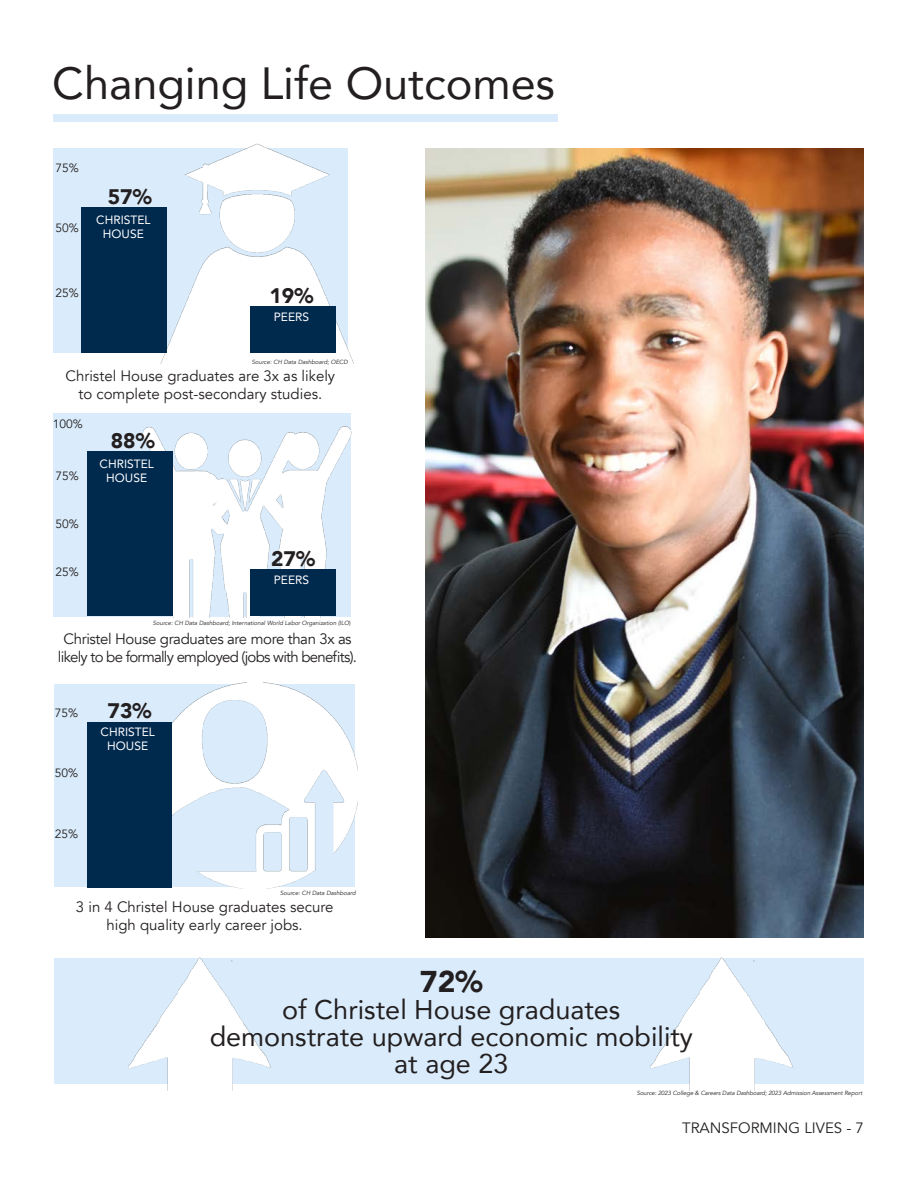
<style>
.page{position:relative;width:918px;height:1188px;background:#fff}
.page>*{position:absolute;margin:0;border:0;box-sizing:border-box;transform-origin:0 0}
.t1{font:45px "Avenir";color:#231f20}
.t2{font:900 30px "Avenir";color:#231f20}
.t3{font:27px "Avenir";color:#231f20}
.t4{font:900 21px "Avenir";color:#231f20}
.t5{font:15px "Avenir";color:#231f20}
.t6{font:15px "Avenir";letter-spacing:-.05em;color:#231f20}
.t7{font:15px "Avenir";letter-spacing:-.025em;color:#231f20}
.t8{font:12px/14.4px "Avenir";color:#fff;text-align:center}
.t9{font:12px "Avenir";color:#231f20}
.t10{font:italic 6px "Avenir";color:#231f20}
.s1{font-style:normal}
</style>
<div class="page">
<div style="left:53px;top:149px;width:295px;height:204px;background:#daecfb"></div>
<div style="left:54px;top:413px;width:297px;height:203px;background:#daecfb"></div>
<img style="left:139px;top:143px;width:215px;height:220px">
<div style="left:55px;top:684px;width:300px;height:203px;background:#daecfb"></div>
<img style="left:151px;top:683px;width:207px;height:206px">
<div style="left:53px;top:114px;width:505px;height:8px;background:#daecfb"></div>
<img style="left:139px;top:426px;width:213px;height:191px">
<div style="left:54px;top:958px;width:810px;height:126px;background:#daecfb"></div>
<div style="left:87px;top:722px;width:85px;height:165px;background:#00294e"></div>
<div style="left:81px;top:208px;width:85px;height:145px;background:#00294e"></div>
<div style="left:87px;top:451px;width:85px;height:165px;background:#00294e"></div>
<div style="left:250px;top:306px;width:86px;height:47px;background:#00294e"></div>
<div style="left:250px;top:570px;width:86px;height:46px;background:#00294e"></div>
<img style="left:650px;top:957px;width:144px;height:133px">
<img style="left:425px;top:149px;width:439px;height:789px">
<img style="left:128px;top:957px;width:144px;height:133px">
<p class="t1" style="left:52px;top:47px;width:504px">Changing Life Outcomes</p>
<p class="t9" style="left:55px;top:160px;width:25px">75%</p>
<p class="t9" style="left:55px;top:220px;width:25px">50%</p>
<p class="t4" style="left:108px;top:179px;width:45px">57%</p>
<p class="t8" style="left:96px;top:212px;width:56px">CHRISTEL<br>HOUSE</p>
<p class="t9" style="left:55px;top:285px;width:25px">25%</p>
<p class="t4" style="left:270px;top:277px;width:45px">19%</p>
<p class="t8" style="left:274px;top:309px;width:37px">PEERS</p>
<p class="t10" style="left:252px;top:358px;width:98px">Source: CH Data Dashboard; OECD</p>
<p class="t5" style="left:66px;top:367px;width:271px">Christel House graduates are 3x as likely</p>
<p class="t5" style="left:78px;top:385px;width:245px">to complete post-secondary studies.</p>
<p class="t9" style="left:53px;top:417px;width:32px">100%</p>
<p class="t9" style="left:56px;top:468px;width:25px">75%</p>
<p class="t9" style="left:56px;top:517px;width:25px">50%</p>
<p class="t9" style="left:56px;top:565px;width:25px">25%</p>
<p class="t4" style="left:111px;top:423px;width:45px">88%</p>
<p class="t8" style="left:100px;top:456px;width:56px">CHRISTEL<br>HOUSE</p>
<p class="t4" style="left:271px;top:540px;width:45px">27%</p>
<p class="t8" style="left:274px;top:573px;width:37px">PEERS</p>
<p class="t10" style="left:153px;top:620px;width:199px">Source: CH Data Dashboard; International World Labor Organization (ILO<span class="s1">)</span></p>
<p class="t7" style="left:64px;top:630px;width:289px">Christel House graduates are more than 3x as</p>
<p class="t6" style="left:58px;top:648px;width:301px">likely to be formally employed (jobs with benefits).</p>
<p class="t9" style="left:55px;top:705px;width:25px">75%</p>
<p class="t9" style="left:55px;top:766px;width:25px">50%</p>
<p class="t9" style="left:55px;top:827px;width:25px">25%</p>
<p class="t4" style="left:108px;top:693px;width:45px">73%</p>
<p class="t8" style="left:101px;top:724px;width:56px">CHRISTEL<br>HOUSE</p>
<p class="t10" style="left:280px;top:890px;width:77px">Source: CH Data Dashboard</p>
<p class="t5" style="left:76px;top:897px;width:259px">3 in 4 Christel House graduates secure</p>
<p class="t5" style="left:106px;top:915px;width:198px">high quality early career jobs.</p>
<p class="t2" style="left:420px;top:956px;width:64px">72%</p>
<p class="t3" style="left:282px;top:988px;width:340px">of Christel House graduates</p>
<p class="t3" style="left:210px;top:1015px;width:485px">demonstrate upward economic mobility</p>
<p class="t3" style="left:394px;top:1042px;width:116px">at age 23</p>
<p class="t10" style="left:637px;top:1089px;width:227px">Source: 2023 College &amp; Careers Data Dashboard; 2023 Admission Assessment Report</p>
<p class="t5" style="left:682px;top:1119px;width:183px">TRANSFORMING LIVES - 7</p>
</div>
